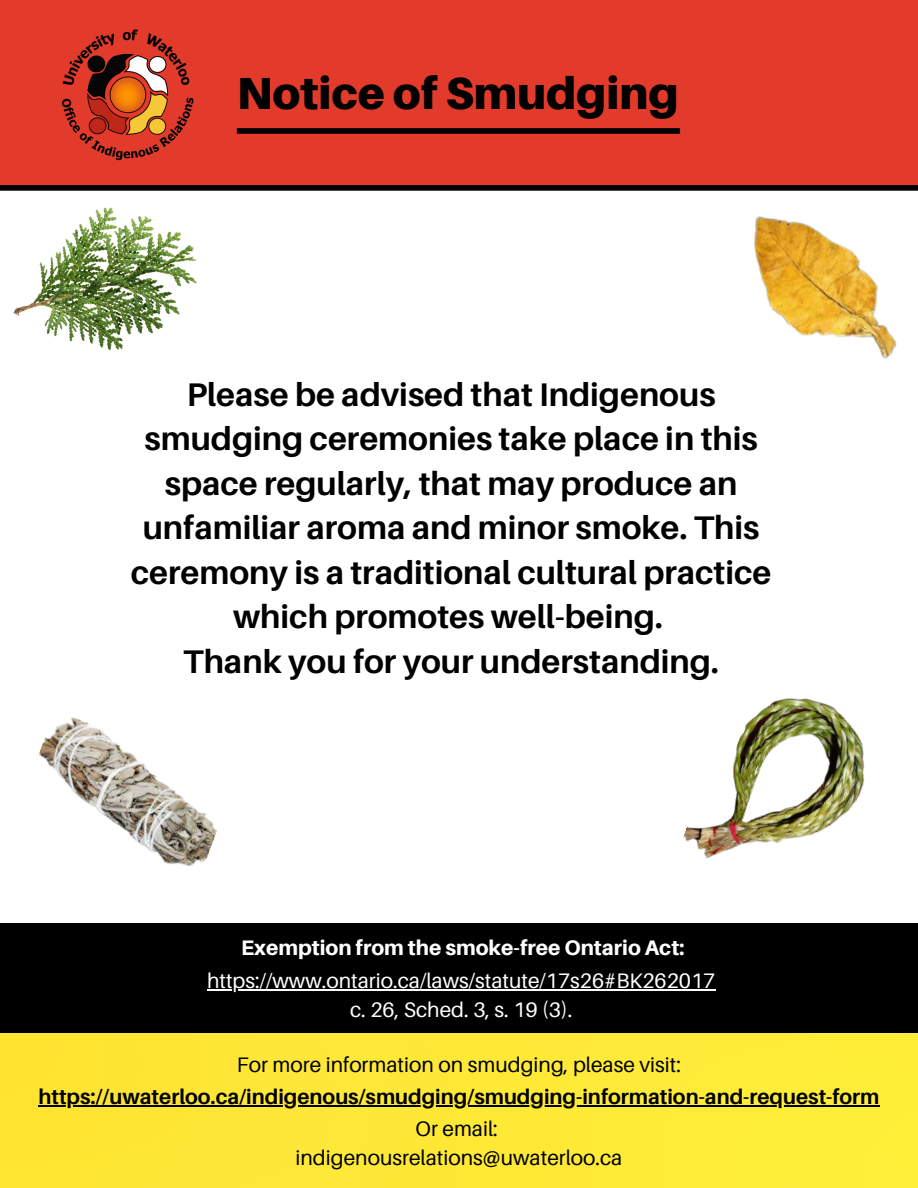
<style>
.page{position:relative;width:918px;height:1188px;background:#fff}
.page>*{position:absolute;margin:0;border:0;box-sizing:border-box;transform-origin:0 0}
.t1{font:900 45px "Aileron";color:#000}
.t2{font:700 32.7px/44.5px "Aileron";color:#000;text-align:center}
.t3{font:21px/29.2px "Aileron";color:#000;text-align:center}
.t4{font:700 21px "Aileron";color:#000}
.t5{font:21px/29.2px "Aileron";color:#fff;text-align:center}
.t6{font:800 21px "Aileron";color:#fff}
</style>
<div class="page">
<div style="left:0;top:1032px;width:918px;height:156px;background:#fee937"></div>
<div style="left:0;top:923px;width:918px;height:109px;background:#000"></div>
<div style="left:0;top:0;width:918px;height:187px;background:#e33b2b"></div>
<img style="left:62px;top:29px;width:132px;height:132px">
<div style="left:237px;top:128px;width:443px;height:6px;background:#000"></div>
<div style="left:0;top:185px;width:918px;height:6px;background:#000"></div>
<img style="left:683px;top:698px;width:182px;height:161px">
<img style="left:13px;top:207px;width:184px;height:144px">
<img style="left:39px;top:717px;width:178px;height:150px">
<img style="left:681px;top:185px;width:237px;height:174px">
<hr style="left:38px;top:1105px;width:842px;height:1px;background:#000">
<hr style="left:207px;top:989px;width:508px;height:1px;background:#fff">
<h1 class="t1" style="left:237px;top:65px;width:443px">Notice of Smudging</h1>
<p class="t2" style="left:131px;top:371px;width:642px">Please be advised that Indigenous smudging ceremonies take place in this space regularly, that may produce an unfamiliar aroma and minor smoke. This ceremony is a traditional cultural practice which promotes well-being.<br>Thank you for your understanding.</p>
<p class="t6" style="left:241px;top:935px;width:445px">Exemption from the smoke-free Ontario Act:</p>
<p class="t5" style="left:207px;top:966px;width:510px">https://www.ontario.ca/laws/statute/17s26#BK262017 c. 26, Sched. 3, s. 19 (3).</p>
<p class="t3" style="left:237px;top:1050px;width:446px">For more information on smudging, please visit:</p>
<p class="t4" style="left:38px;top:1084px;width:843px">https://uwaterloo.ca/indigenous/smudging/smudging-information-and-request-form</p>
<p class="t3" style="left:296px;top:1114px;width:328px">Or email: indigenousrelations@uwaterloo.ca</p>
</div>
